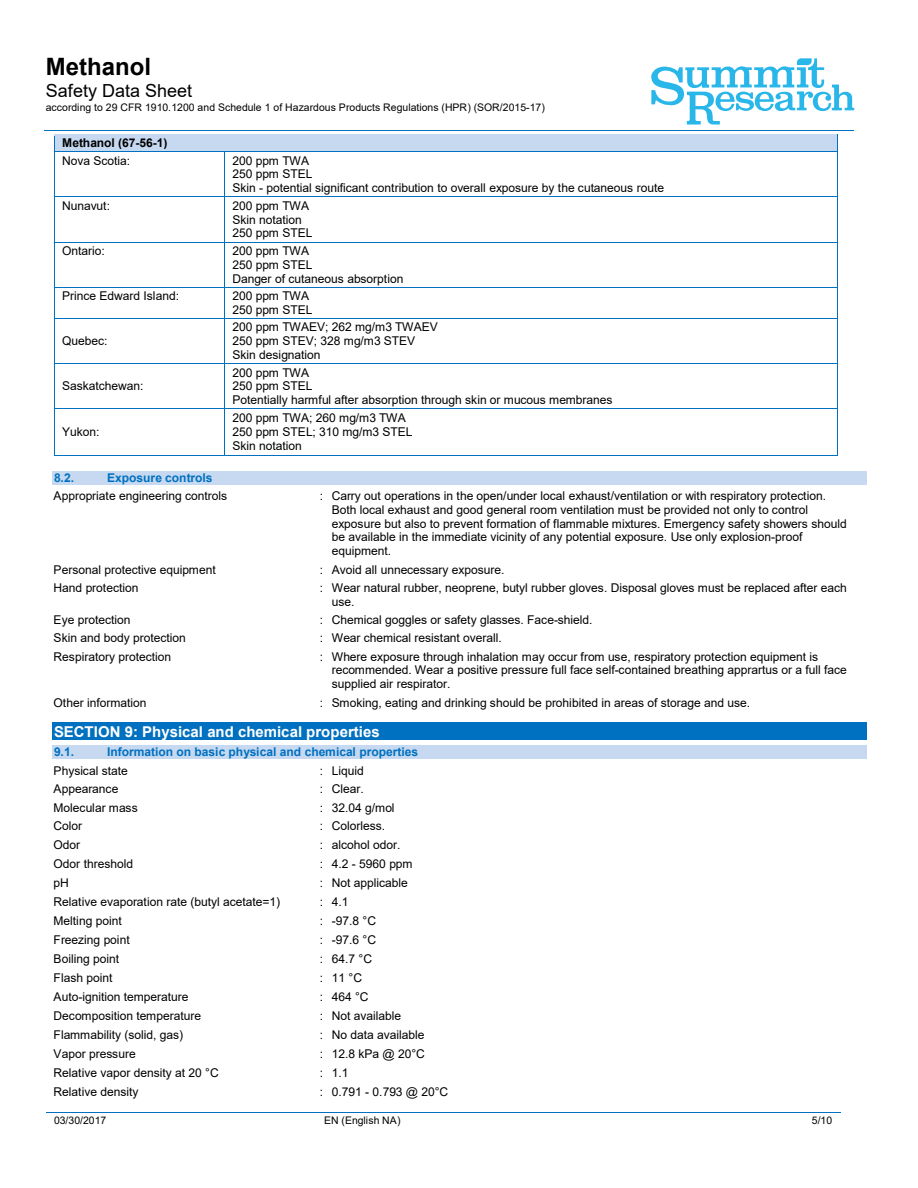
<style>
.page{position:relative;width:918px;height:1188px;background:#fff}
.page>*{position:absolute;margin:0;border:0;box-sizing:border-box;transform-origin:0 0}
.t1{font:700 24px "Arial";color:#000}
.t2{font:18px "Arial";letter-spacing:.005em;color:#000}
.t3{font:700 15px "Arial";color:#fff}
.t4{font:12px/13.8px "Arial";letter-spacing:-.005em;color:#000}
.t5{font:700 12px "Arial";color:#0070c0}
.t6{font:700 12px "Arial";letter-spacing:-.005em;color:#000}
.t7{font:10.5px "Arial";color:#000}
</style>
<div class="page">
<hr style="left:45px;top:130px;width:596px;height:1px;background:#0070c0">
<hr style="left:641px;top:130px;width:213px;height:1px;background:#0070c0">
<hr style="left:46px;top:1113px;width:210px;height:1px;background:#0070c0">
<hr style="left:257px;top:1113px;width:212px;height:1px;background:#0070c0">
<hr style="left:469px;top:1113px;width:297px;height:1px;background:#0070c0">
<hr style="left:767px;top:1113px;width:74px;height:1px;background:#0070c0">
<div style="left:62px;top:136px;width:767px;height:14px;background:#c6d9f1"></div>
<hr style="left:54px;top:134px;width:783px;height:1px;background:#0070c0">
<hr style="left:54px;top:135px;width:783px;height:1px;background:#c6d9f1">
<hr style="left:54px;top:150px;width:783px;height:1px;background:#c6d9f1">
<svg style="left:54px;top:134px;width:1px;height:20px"></svg>
<hr style="left:54px;top:151px;width:170px;height:1px;background:#0070c0">
<hr style="left:225px;top:151px;width:612px;height:1px;background:#0070c0">
<svg style="left:837px;top:134px;width:1px;height:20px"></svg>
<hr style="left:54px;top:154px;width:1px;height:43px;background:#0070c0">
<hr style="left:224px;top:154px;width:1px;height:43px;background:#0070c0">
<hr style="left:837px;top:154px;width:1px;height:43px;background:#0070c0">
<hr style="left:54px;top:197px;width:170px;height:1px;background:#0070c0">
<hr style="left:225px;top:197px;width:612px;height:1px;background:#0070c0">
<hr style="left:54px;top:199px;width:1px;height:43px;background:#0070c0">
<hr style="left:224px;top:199px;width:1px;height:43px;background:#0070c0">
<hr style="left:837px;top:199px;width:1px;height:43px;background:#0070c0">
<hr style="left:54px;top:242px;width:170px;height:1px;background:#0070c0">
<hr style="left:225px;top:242px;width:612px;height:1px;background:#0070c0">
<hr style="left:54px;top:244px;width:1px;height:43px;background:#0070c0">
<hr style="left:224px;top:244px;width:1px;height:43px;background:#0070c0">
<hr style="left:837px;top:244px;width:1px;height:43px;background:#0070c0">
<hr style="left:54px;top:287px;width:170px;height:1px;background:#0070c0">
<hr style="left:225px;top:287px;width:612px;height:1px;background:#0070c0">
<svg style="left:54px;top:288px;width:1px;height:33px"></svg>
<hr style="left:54px;top:318px;width:170px;height:1px;background:#0070c0">
<svg style="left:224px;top:287px;width:1px;height:34px"></svg>
<hr style="left:225px;top:318px;width:612px;height:1px;background:#0070c0">
<svg style="left:837px;top:287px;width:1px;height:34px"></svg>
<hr style="left:54px;top:321px;width:1px;height:42px;background:#0070c0">
<hr style="left:224px;top:321px;width:1px;height:42px;background:#0070c0">
<hr style="left:837px;top:321px;width:1px;height:42px;background:#0070c0">
<hr style="left:54px;top:363px;width:170px;height:1px;background:#0070c0">
<hr style="left:225px;top:363px;width:612px;height:1px;background:#0070c0">
<hr style="left:54px;top:366px;width:1px;height:42px;background:#0070c0">
<hr style="left:224px;top:366px;width:1px;height:42px;background:#0070c0">
<hr style="left:837px;top:366px;width:1px;height:42px;background:#0070c0">
<hr style="left:54px;top:408px;width:170px;height:1px;background:#0070c0">
<hr style="left:225px;top:408px;width:612px;height:1px;background:#0070c0">
<hr style="left:54px;top:411px;width:1px;height:44px;background:#0070c0">
<hr style="left:54px;top:455px;width:170px;height:1px;background:#0070c0">
<hr style="left:224px;top:411px;width:1px;height:44px;background:#0070c0">
<hr style="left:225px;top:455px;width:612px;height:1px;background:#0070c0">
<hr style="left:837px;top:411px;width:1px;height:44px;background:#0070c0">
<div style="left:52px;top:471px;width:814px;height:14px;background:#c6d9f1"></div>
<div style="left:52px;top:723px;width:814px;height:17px;background:#0070c0"></div>
<div style="left:52px;top:745px;width:814px;height:14px;background:#c6d9f1"></div>
<svg style="left:651px;top:58px;width:203px;height:67px"></svg>
<h1 class="t1" style="left:46px;top:50px;width:107px">Methanol</h1>
<h2 class="t2" style="left:46px;top:79px;width:148px">Safety Data Sheet</h2>
<p class="t7" style="left:46px;top:100px;width:501px">according to 29 CFR 1910.1200 and Schedule 1 of Hazardous Products Regulations (HPR) (SOR/2015-17)</p>
<p class="t6" style="left:62px;top:134px;width:107px">Methanol (67-56-1)</p>
<p class="t4" style="left:62px;top:154px;width:70px">Nova Scotia:</p>
<p class="t4" style="left:232px;top:154px;width:433px">200 ppm TWA<br>250 ppm STEL<br>Skin - potential significant contribution to overall exposure by the cutaneous route</p>
<p class="t4" style="left:62px;top:199px;width:49px">Nunavut:</p>
<p class="t4" style="left:232px;top:199px;width:82px">200 ppm TWA<br>Skin notation<br>250 ppm STEL</p>
<p class="t4" style="left:62px;top:244px;width:44px">Ontario:</p>
<p class="t4" style="left:232px;top:244px;width:173px">200 ppm TWA<br>250 ppm STEL<br>Danger of cutaneous absorption</p>
<p class="t4" style="left:62px;top:289px;width:118px">Prince Edward Island:</p>
<p class="t4" style="left:232px;top:289px;width:82px">200 ppm TWA<br>250 ppm STEL</p>
<p class="t4" style="left:62px;top:334px;width:47px">Quebec:</p>
<p class="t4" style="left:232px;top:320px;width:207px">200 ppm TWAEV; 262 mg/m3 TWAEV<br>250 ppm STEV; 328 mg/m3 STEV<br>Skin designation</p>
<p class="t4" style="left:62px;top:379px;width:83px">Saskatchewan:</p>
<p class="t4" style="left:62px;top:425px;width:39px">Yukon:</p>
<p class="t4" style="left:232px;top:365px;width:382px">200 ppm TWA<br>250 ppm STEL<br>Potentially harmful after absorption through skin or mucous membranes</p>
<p class="t4" style="left:232px;top:411px;width:182px">200 ppm TWA; 260 mg/m3 TWA<br>250 ppm STEL; 310 mg/m3 STEL<br>Skin notation</p>
<p class="t5" style="left:54px;top:469px;width:22px">8.2.</p>
<p class="t5" style="left:107px;top:469px;width:107px">Exposure controls</p>
<p class="t4" style="left:54px;top:489px;width:175px">Appropriate engineering controls</p>
<p class="t4" style="left:332px;top:489px;width:517px;text-indent:-12px">: Carry out operations in the open/under local exhaust/ventilation or with respiratory protection.<br>Both local exhaust and good general room ventilation must be provided not only to control exposure but also to prevent formation of flammable mixtures. Emergency safety showers should be available in the immediate vicinity of any potential exposure. Use only explosion-proof equipment.</p>
<p class="t4" style="left:54px;top:562px;width:164px">Personal protective equipment</p>
<p class="t4" style="left:320px;top:562px;width:186px">: Avoid all unnecessary exposure.</p>
<p class="t4" style="left:54px;top:581px;width:86px">Hand protection</p>
<p class="t4" style="left:332px;top:581px;width:517px;text-indent:-12px">: Wear natural rubber, neoprene, butyl rubber gloves. Disposal gloves must be replaced after each use.</p>
<p class="t4" style="left:54px;top:613px;width:78px">Eye protection</p>
<p class="t4" style="left:320px;top:613px;width:274px">: Chemical goggles or safety glasses. Face-shield.</p>
<p class="t4" style="left:54px;top:631px;width:134px">Skin and body protection</p>
<p class="t4" style="left:320px;top:631px;width:184px">: Wear chemical resistant overall.</p>
<p class="t4" style="left:54px;top:649px;width:119px">Respiratory protection</p>
<p class="t4" style="left:332px;top:649px;width:517px;text-indent:-12px">: Where exposure through inhalation may occur from use, respiratory protection equipment is recommended. Wear a positive pressure full face self-contained breathing apprartus or a full face supplied air respirator.</p>
<p class="t4" style="left:54px;top:695px;width:94px">Other information</p>
<p class="t4" style="left:320px;top:695px;width:432px">: Smoking, eating and drinking should be prohibited in areas of storage and use.</p>
<p class="t3" style="left:54px;top:721px;width:327px">SECTION 9: Physical and chemical properties</p>
<p class="t5" style="left:54px;top:743px;width:22px">9.1.</p>
<p class="t5" style="left:107px;top:743px;width:313px">Information on basic physical and chemical properties</p>
<p class="t4" style="left:54px;top:763px;width:76px">Physical state</p>
<p class="t4" style="left:320px;top:763px;width:45px">: Liquid</p>
<p class="t4" style="left:54px;top:782px;width:66px">Appearance</p>
<p class="t4" style="left:320px;top:782px;width:45px">: Clear.</p>
<p class="t4" style="left:54px;top:801px;width:86px">Molecular mass</p>
<p class="t4" style="left:320px;top:801px;width:76px">: 32.04 g/mol</p>
<p class="t4" style="left:54px;top:819px;width:30px">Color</p>
<p class="t4" style="left:320px;top:819px;width:67px">: Colorless.</p>
<p class="t4" style="left:54px;top:838px;width:28px">Odor</p>
<p class="t4" style="left:320px;top:838px;width:82px">: alcohol odor.</p>
<p class="t4" style="left:54px;top:857px;width:81px">Odor threshold</p>
<p class="t4" style="left:320px;top:857px;width:94px">: 4.2 - 5960 ppm</p>
<p class="t4" style="left:54px;top:876px;width:17px">pH</p>
<p class="t4" style="left:320px;top:876px;width:90px">: Not applicable</p>
<p class="t4" style="left:54px;top:895px;width:228px">Relative evaporation rate (butyl acetate=1)</p>
<p class="t4" style="left:320px;top:895px;width:30px">: 4.1</p>
<p class="t4" style="left:54px;top:914px;width:70px">Melting point</p>
<p class="t4" style="left:320px;top:914px;width:58px">: -97.8 °C</p>
<p class="t4" style="left:54px;top:933px;width:78px">Freezing point</p>
<p class="t4" style="left:320px;top:933px;width:58px">: -97.6 °C</p>
<p class="t4" style="left:54px;top:952px;width:67px">Boiling point</p>
<p class="t4" style="left:320px;top:952px;width:54px">: 64.7 °C</p>
<p class="t4" style="left:54px;top:971px;width:60px">Flash point</p>
<p class="t4" style="left:320px;top:971px;width:44px">: 11 °C</p>
<p class="t4" style="left:54px;top:990px;width:136px">Auto-ignition temperature</p>
<p class="t4" style="left:320px;top:990px;width:50px">: 464 °C</p>
<p class="t4" style="left:54px;top:1009px;width:149px">Decomposition temperature</p>
<p class="t4" style="left:320px;top:1009px;width:83px">: Not available</p>
<p class="t4" style="left:54px;top:1028px;width:131px">Flammability (solid, gas)</p>
<p class="t4" style="left:320px;top:1028px;width:106px">: No data available</p>
<p class="t4" style="left:54px;top:1046px;width:84px">Vapor pressure</p>
<p class="t4" style="left:320px;top:1046px;width:107px">: 12.8 kPa @ 20°C</p>
<p class="t4" style="left:54px;top:1066px;width:167px">Relative vapor density at 20 °C</p>
<p class="t4" style="left:320px;top:1066px;width:30px">: 1.1</p>
<p class="t4" style="left:54px;top:1084px;width:86px">Relative density</p>
<p class="t4" style="left:320px;top:1084px;width:130px">: 0.791 - 0.793 @ 20°C</p>
<p class="t7" style="left:54px;top:1114px;width:54px">03/30/2017</p>
<p class="t7" style="left:324px;top:1114px;width:78px">EN (English NA)</p>
<p class="t7" style="left:812px;top:1114px;width:22px">5/10</p>
</div>
